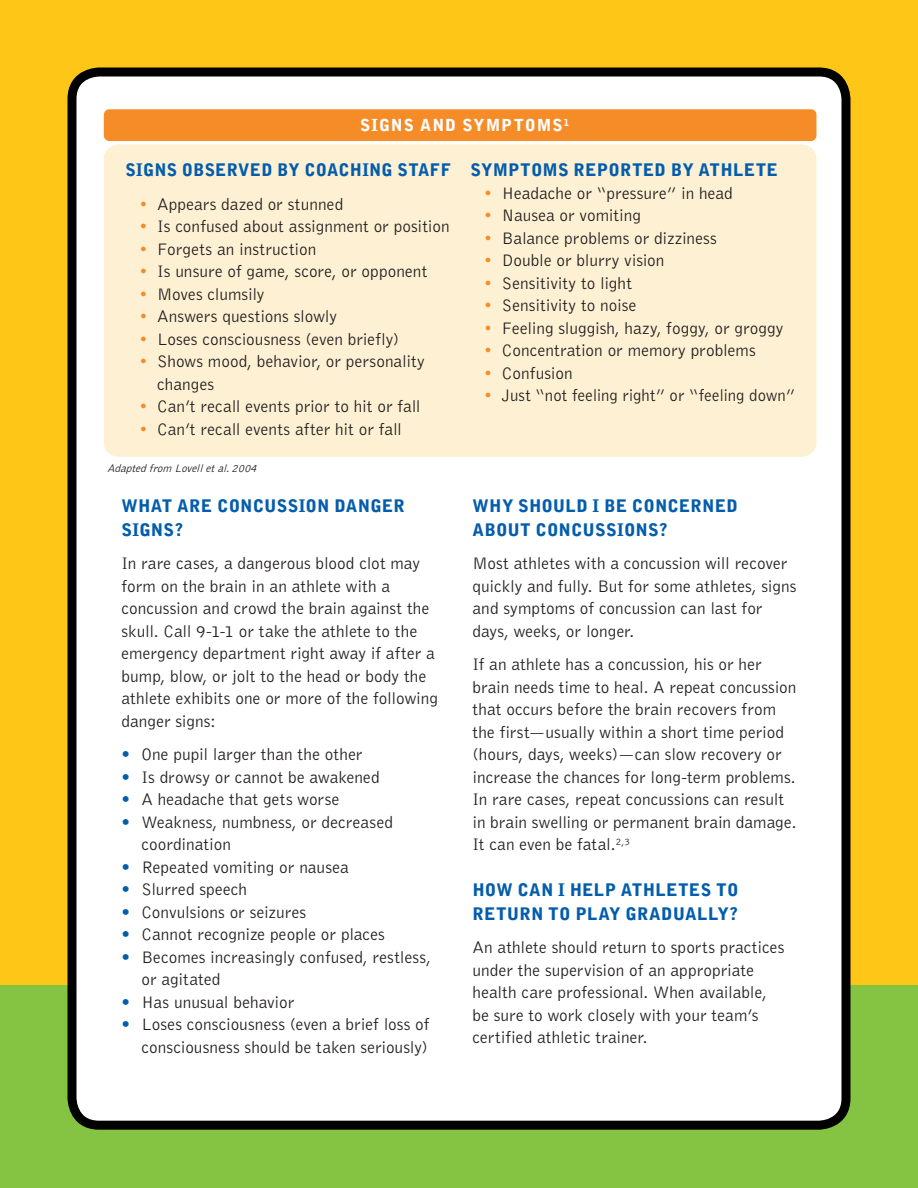
<style>
.page{position:relative;width:918px;height:1188px;background:#fec717}
.page>*{position:absolute;margin:0;border:0;box-sizing:border-box;transform-origin:0 0}
.Lbody{font:300 17.25px/22.5px "Bell Gothic";color:#231f20}
.t1{font:900 17.25px/22.5px "Bell Gothic";letter-spacing:.01em;color:#045dac}
.t2{font:900 16.5px "Bell Gothic";letter-spacing:.065em;color:#fff}
.t3{font:italic 300 11.25px "Bell Gothic";color:#231f20}
</style>
<div class="page">
<div style="left:0;top:986px;width:918px;height:202px;background:#84c442"></div>
<div style="left:72px;top:72px;width:774px;height:1053px;background:#fff;border-radius:27px"></div>
<div style="left:68px;top:68px;width:782px;height:1062px;border:9px solid #010101;border-radius:27px"></div>
<div style="left:104px;top:144px;width:712px;height:313px;background:#fef1d3"></div>
<div style="left:104px;top:109px;width:712px;height:32px;background:#f68c27;border-radius:5px"></div>
<h2 class="t2" style="left:360px;top:116px;width:211px">SIGNS AND SYMPTOMS<sup>1</sup></h2>
<h3 class="t1" style="left:125px;top:159px;width:327px">SIGNS OBSERVED BY COACHING STAFF</h3>
<p class="Lbody" style="left:157px;top:193px;width:188px">Appears dazed or stunned</p>
<p class="Lbody" style="left:157px;top:216px;width:294px">Is confused about assignment or position</p>
<p class="Lbody" style="left:157px;top:238px;width:161px">Forgets an instruction</p>
<p class="Lbody" style="left:157px;top:261px;width:272px">Is unsure of game, score, or opponent</p>
<p class="Lbody" style="left:157px;top:283px;width:109px">Moves clumsily</p>
<p class="Lbody" style="left:157px;top:306px;width:182px">Answers questions slowly</p>
<p class="Lbody" style="left:157px;top:328px;width:244px">Loses consciousness (even briefly)</p>
<p class="Lbody" style="left:157px;top:351px;width:269px">Shows mood, behavior, or personality changes</p>
<p class="Lbody" style="left:157px;top:396px;width:265px">Can’t recall events prior to hit or fall</p>
<p class="Lbody" style="left:157px;top:418px;width:246px">Can’t recall events after hit or fall</p>
<h2 class="t1" style="left:470px;top:159px;width:309px">SYMPTOMS REPORTED BY ATHLETE</h2>
<p class="Lbody" style="left:502px;top:182px;width:232px">Headache or “pressure” in head</p>
<p class="Lbody" style="left:502px;top:205px;width:141px">Nausea or vomiting</p>
<p class="Lbody" style="left:502px;top:227px;width:216px">Balance problems or dizziness</p>
<p class="Lbody" style="left:502px;top:250px;width:164px">Double or blurry vision</p>
<p class="Lbody" style="left:502px;top:272px;width:132px">Sensitivity to light</p>
<p class="Lbody" style="left:502px;top:295px;width:136px">Sensitivity to noise</p>
<p class="Lbody" style="left:502px;top:317px;width:283px">Feeling sluggish, hazy, foggy, or groggy</p>
<p class="Lbody" style="left:502px;top:340px;width:255px">Concentration or memory problems</p>
<p class="Lbody" style="left:502px;top:362px;width:72px">Confusion</p>
<p class="Lbody" style="left:502px;top:385px;width:295px">Just “not feeling right” or “feeling down”</p>
<p class="t3" style="left:107px;top:463px;width:154px">Adaptedfrom Lovelletal.2004</p>
<h2 class="t1" style="left:122px;top:494px;width:285px;line-height:24px">WHAT ARE CONCUSSION DANGER<br>SIGNS?</h2>
<p class="Lbody" style="left:122px;top:553px;width:318px">In rare cases, a dangerous blood clot may form on the brain in an athlete with a concussion and crowd the brain against the skull. Call 9-1-1 or take the athlete to the emergency department right away if after a bump, blow, or jolt to the head or body the athlete exhibits one or more of the following danger signs:</p>
<p class="t1" style="left:122px;top:743px;width:10px;text-align:justify">• • • •</p>
<p class="t1" style="left:122px;top:855px;width:10px;text-align:justify">• • • • •</p>
<p class="t1" style="left:122px;top:990px;width:10px">• •</p>
<p class="Lbody" style="left:141px;top:744px;width:223px">One pupil larger than the other</p>
<p class="Lbody" style="left:141px;top:766px;width:240px">Is drowsy or cannot be awakened</p>
<p class="Lbody" style="left:141px;top:789px;width:199px">A headache that gets worse</p>
<p class="Lbody" style="left:141px;top:811px;width:253px">Weakness, numbness, or decreased coordination</p>
<p class="Lbody" style="left:141px;top:856px;width:209px">Repeated vomiting or nausea</p>
<p class="Lbody" style="left:141px;top:879px;width:107px">Slurred speech</p>
<p class="Lbody" style="left:141px;top:901px;width:166px">Convulsions or seizures</p>
<p class="Lbody" style="left:141px;top:924px;width:245px">Cannot recognize people or places</p>
<p class="Lbody" style="left:141px;top:946px;width:291px">Becomes increasingly confused, restless, or agitated</p>
<p class="Lbody" style="left:141px;top:991px;width:154px">Has unusual behavior</p>
<p class="Lbody" style="left:141px;top:1014px;width:290px">Loses consciousness (even a brief loss of consciousness should be taken seriously)</p>
<h2 class="t1" style="left:472px;top:494px;width:267px;line-height:24px">WHY SHOULD I BE CONCERNED<br>ABOUT CONCUSSIONS?</h2>
<p class="Lbody" style="left:472px;top:553px;width:325px">Most athletes with a concussion will recover quickly and fully. But for some athletes, signs and symptoms of concussion can last for days, weeks, or longer.</p>
<p class="Lbody" style="left:472px;top:654px;width:326px">If an athlete has a concussion, his or her brain needs time to heal. A repeat concussion that occurs before the brain recovers from the first—usually within a short time period (hours, days, weeks)—can slow recovery or increase the chances for long-term problems.<br>In rare cases, repeat concussions can result in brain swelling or permanent brain damage.<br>It can even be fatal.<sup>2,3</sup></p>
<h2 class="t1" style="left:472px;top:878px;width:268px;line-height:24px">HOW CAN I HELP ATHLETES TO<br>RETURN TO PLAY GRADUALLY?</h2>
<p class="Lbody" style="left:472px;top:937px;width:314px">An athlete should return to sports practices under the supervision of an appropriate health care professional. When available, be sure to work closely with your team’s certified athletic trainer.</p>
</div>
